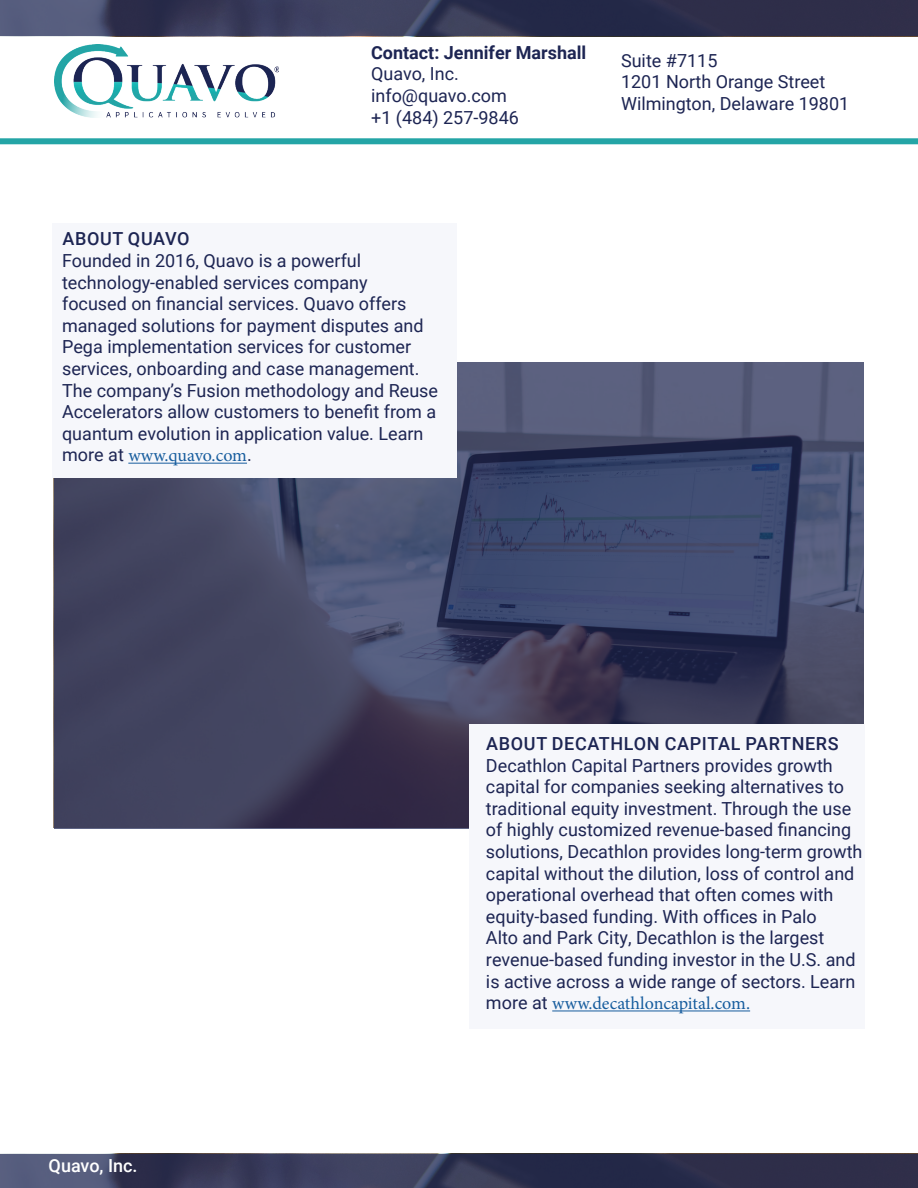
<style>
.page{position:relative;width:918px;height:1188px;background:#fff}
.page>*{position:absolute;margin:0;border:0;box-sizing:border-box;transform-origin:0 0}
.t1{font:18px/21.6px "Roboto";color:#1d2553}
.t2{font:18px "Minion Pro";color:#175d9e}
.t3{font:500 18px "Roboto";letter-spacing:.035em;color:#1d2553}
.t4{font:700 18px "Roboto";color:#1d2553}
.t5{font:500 18px "Roboto";color:#fff}
.s1{font-family:"Roboto";color:#1d2553}
</style>
<div class="page">
<svg style="left:54px;top:362px;width:809px;height:467px;background:#434766"></svg>
<div style="left:470px;top:724px;width:396px;height:305px;background:#f6f7fb"></div>
<hr style="left:552px;top:1011px;width:198px;height:1px;background:#175d9e">
<div style="left:52px;top:224px;width:405px;height:254px;background:#f6f7fb"></div>
<hr style="left:128px;top:463px;width:119px;height:1px;background:#175d9e">
<img style="left:0;top:1153px;width:918px;height:1px">
<svg style="left:0;top:1154px;width:918px;height:34px;background:#353755"></svg>
<img style="left:54px;top:45px;width:225px;height:73px">
<div style="left:0;top:138px;width:918px;height:6px;background:#24a5a6"></div>
<svg style="left:0;top:0;width:918px;height:36px;background:#353755"></svg>
<p class="t4" style="left:371px;top:40px;width:217px">Contact: Jennifer Marshall</p>
<p class="t1" style="left:371px;top:62px;width:149px">Quavo, Inc. info@quavo.com +1 (484) 257-9846</p>
<p class="t1" style="left:621px;top:49px;width:230px">Suite #7115<br>1201 North Orange Street<br>Wilmington, Delaware 19801</p>
<p class="t3" style="left:62px;top:226px;width:129px">ABOUT QUAVO</p>
<p class="t1" style="left:62px;top:249px;width:378px">Founded in 2016, Quavo is a powerful technology-enabled services company<br>focused on financial services. Quavo offers managed solutions for payment disputes and Pega implementation services for customer services, onboarding and case management.<br>The company’s Fusion methodology and Reuse Accelerators allow customers to benefit from a quantum evolution in application value. Learn</p>
<p class="t2" style="left:62px;top:444px;width:191px"><span class="s1">more at</span> www.quavo.com<span class="s1">.</span></p>
<p class="t5" style="left:49px;top:1153px;width:91px">Quavo, Inc.</p>
<p class="t3" style="left:486px;top:731px;width:354px">ABOUT DECATHLON CAPITAL PARTNERS</p>
<p class="t1" style="left:486px;top:754px;width:378px">Decathlon Capital Partners provides growth capital for companies seeking alternatives to traditional equity investment. Through the use of highly customized revenue-based financing solutions, Decathlon provides long-term growth capital without the dilution, loss of control and operational overhead that often comes with equity-based funding. With offices in Palo<br>Alto and Park City, Decathlon is the largest revenue-based funding investor in the U.S. and is active across a wide range of sectors. Learn</p>
<p class="t2" style="left:486px;top:991px;width:266px"><span class="s1">more at</span> www.decathloncapital.com.</p>
</div>
